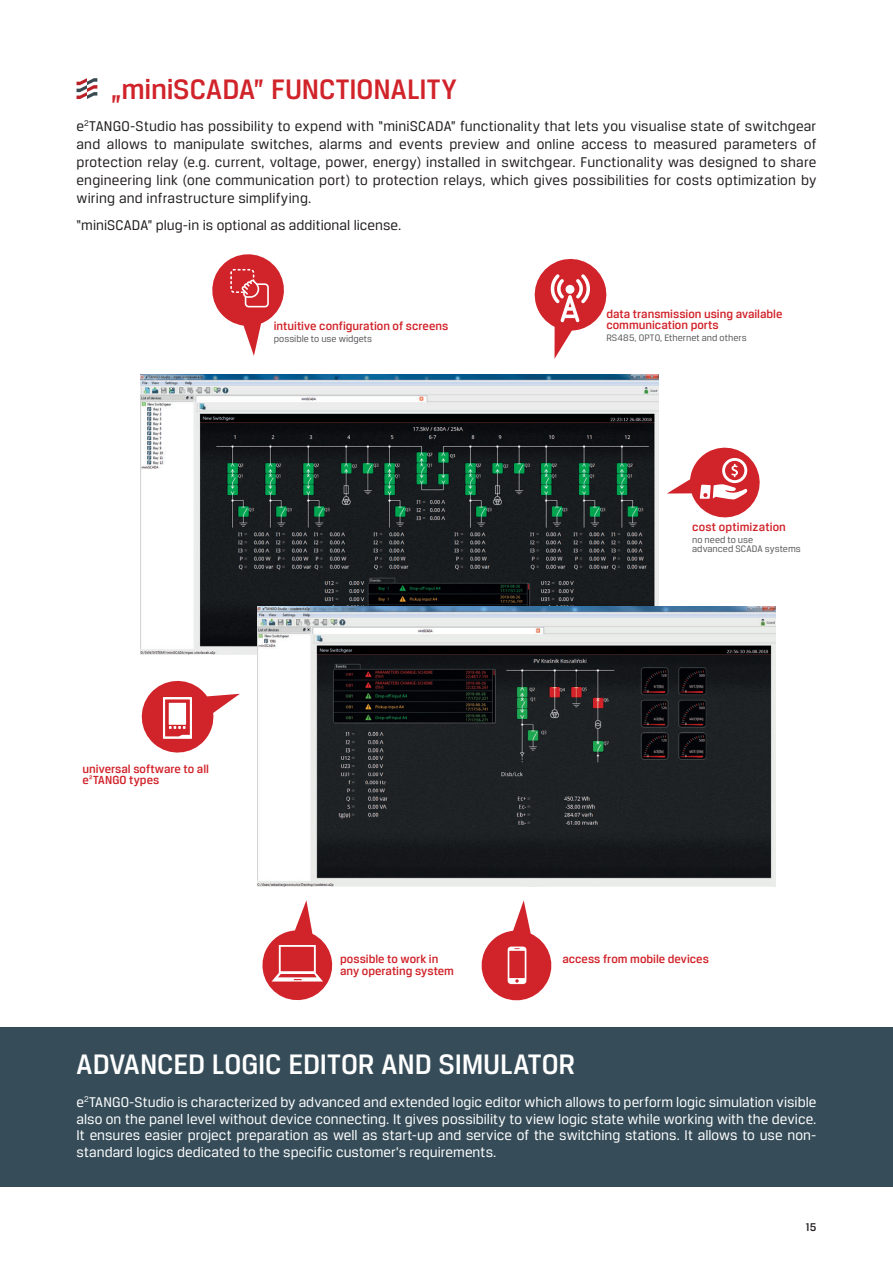
<style>
.page{position:relative;width:893px;height:1263px;background:#fff}
.page>*{position:absolute;margin:0;border:0;box-sizing:border-box;transform-origin:0 0}
.t1{font:500 30px "Breuer Text";letter-spacing:-.005em;color:#fff}
.duze_naglowki{font:500 30px "Breuer Text";color:#d1232a}
.Breuer_10pt_12int_2mm_przed{font:15px/18px "Breuer Text";letter-spacing:.01em;color:#231f20;text-align:justify}
.t2{font:15px/16.5px "Breuer Text";color:#fff;text-align:justify}
.t3{font:500 12.45px/11.2px "Breuer Text";color:#d1232a}
.t4{font:500 12px "Breuer Text";color:#231f20}
.t5{font:10.05px/8.7px "Breuer Text";letter-spacing:.005em;color:#57585a}
</style>
<div class="page">
<div style="left:0;top:1026px;width:893px;height:160px;background:#364d59"></div>
<svg style="left:667px;top:447px;width:93px;height:71px"></svg>
<svg style="left:141px;top:680px;width:99px;height:73px"></svg>
<svg style="left:534px;top:258px;width:73px;height:101px"></svg>
<svg style="left:262px;top:900px;width:71px;height:101px"></svg>
<svg style="left:481px;top:900px;width:71px;height:101px"></svg>
<svg style="left:212px;top:254px;width:72px;height:102px"></svg>
<img style="left:141px;top:374px;width:517px;height:281px">
<img style="left:258px;top:607px;width:517px;height:280px">
<svg style="left:77px;top:78px;width:20px;height:21px"></svg>
<p class="duze_naglowki" style="left:111px;top:72px;width:347px">„miniSCADA” FUNCTIONALITY</p>
<p class="Breuer_10pt_12int_2mm_przed" style="left:77px;top:117px;width:741px">e<sup>2</sup>TANGO-Studio has possibility to expend with “miniSCADA” functionality that lets you visualise state of switchgear and allows to manipulate switches, alarms and events preview and online access to measured parameters of protection relay (e.g. current, voltage, power, energy) installed in switchgear. Functionality was designed to share engineering link (one communication port) to protection relays, which gives possibilities for costs optimization by wiring and infrastructure simplifying.</p>
<p class="Breuer_10pt_12int_2mm_przed" style="left:77px;top:216px;width:326px">“miniSCADA” plug-in is optional as additional license.</p>
<p class="t3" style="left:274px;top:320px;width:176px">intuitive configuration of screens</p>
<p class="t5" style="left:274px;top:335px;width:100px">possible to use widgets</p>
<p class="t3" style="left:606px;top:308px;width:178px">data transmission using available communication ports</p>
<p class="t5" style="left:606px;top:334px;width:142px">RS485, OPTO, Ethernet and others</p>
<p class="t3" style="left:692px;top:521px;width:95px">cost optimization</p>
<p class="t5" style="left:692px;top:535px;width:110px">no need to use<br>advanced SCADA systems</p>
<p class="t3" style="left:83px;top:763px;width:128px">universal software to all e²TANGO types</p>
<p class="t3" style="left:340px;top:953px;width:115px">possible to work in any operating system</p>
<p class="t3" style="left:562px;top:953px;width:148px">access from mobile devices</p>
<p class="t1" style="left:77px;top:1048px;width:500px">ADVANCED LOGIC EDITOR AND SIMULATOR</p>
<p class="t2" style="left:77px;top:1094px;width:741px">e<sup>2</sup>TANGO-Studio is characterized by advanced and extended logic editor which allows to perform logic simulation visible also on the panel level without device connecting. It gives possibility to view logic state while working with the device.<br>It ensures easier project preparation as well as start-up and service of the switching stations. It allows to use non&shy;standard logics dedicated to the specific customer’s requirements.</p>
<p class="t4" style="left:805px;top:1220px;width:13px">15</p>
</div>
